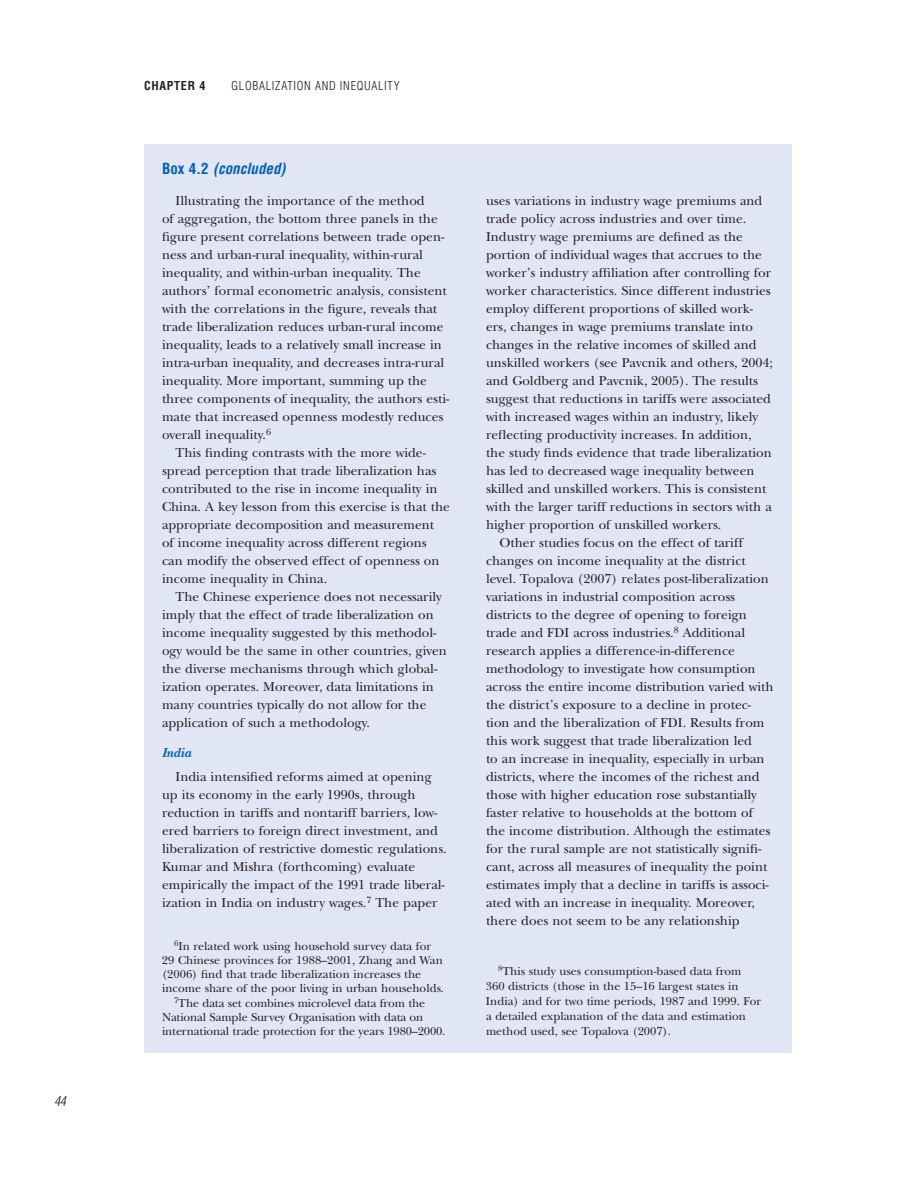
<style>
.page{position:relative;width:918px;height:1188px;background:#fff}
.page>*{position:absolute;margin:0;border:0;box-sizing:border-box;transform-origin:0 0}
.t1{font:italic 700 condensed 15px "Helvetica";color:#0062b0}
.t2{font:13.5px/18px "New Baskerville";color:#231f20}
.t3{font:italic 700 13.5px "New Baskerville";color:#0062b0}
.t4{font:italic 300 condensed 13.5px "Helvetica";color:#231f20}
.t5{font:12px/15px "New Baskerville";color:#231f20}
.t6{font:300 condensed 12px "Helvetica";letter-spacing:.06em;color:#231f20}
.t7{font:700 condensed 12px "Helvetica";letter-spacing:.06em;color:#231f20}
.s1{font-style:normal}
</style>
<div class="page">
<div style="left:144px;top:144px;width:648px;height:909px;background:#e1e6f4"></div>
<p class="t4" style="left:54px;top:1092px;width:13px">44</p>
<p class="t7" style="left:144px;top:78px;width:63px">CHAPTER 4</p>
<p class="t6" style="left:232px;top:78px;width:170px">GLOBALIZATION AND I NEQUALITY</p>
<p class="t1" style="left:162px;top:159px;width:125px"><span class="s1">BOX 4.2</span> (concluded)</p>
<p class="t2" style="left:176px;top:192px;width:251px">Illustrating the importance of the method</p>
<p class="t2" style="left:162px;top:210px;width:277px">of aggregation, the bottom three panels in the</p>
<p class="t2" style="left:162px;top:228px;width:284px">figure present correlations between trade open-</p>
<p class="t2" style="left:162px;top:246px;width:262px">ness and urban-rural inequality, within-rural</p>
<p class="t2" style="left:162px;top:264px;width:260px">inequality, and within-urban inequality. The</p>
<p class="t2" style="left:162px;top:282px;width:286px">authors’ formal econometric analysis, consistent</p>
<p class="t2" style="left:162px;top:300px;width:277px">with the correlations in the figure, reveals that</p>
<p class="t2" style="left:162px;top:318px;width:283px">trade liberalization reduces urban-rural income</p>
<p class="t2" style="left:162px;top:336px;width:281px">inequality, leads to a relatively small increase in</p>
<p class="t2" style="left:162px;top:354px;width:284px">intra-urban inequality, and decreases intra-rural</p>
<p class="t2" style="left:162px;top:372px;width:267px">inequality. More important, summing up the</p>
<p class="t2" style="left:162px;top:390px;width:289px">three components of inequality, the authors esti-</p>
<p class="t2" style="left:162px;top:408px;width:283px">mate that increased openness modestly reduces</p>
<p class="t2" style="left:162px;top:426px;width:106px">overall inequality.</p>
<p class="t2" style="left:176px;top:444px;width:252px">This finding contrasts with the more wide-</p>
<p class="t2" style="left:162px;top:462px;width:276px">spread perception that trade liberalization has</p>
<p class="t2" style="left:162px;top:480px;width:277px">contributed to the rise in income inequality in</p>
<p class="t2" style="left:162px;top:498px;width:290px">China. A key lesson from this exercise is that the</p>
<p class="t2" style="left:162px;top:516px;width:274px">appropriate decomposition and measurement</p>
<p class="t2" style="left:162px;top:534px;width:266px">of income inequality across different regions</p>
<p class="t2" style="left:162px;top:552px;width:279px">can modify the observed effect of openness on</p>
<p class="t2" style="left:162px;top:570px;width:167px">income inequality in China.</p>
<p class="t2" style="left:176px;top:588px;width:268px">The Chinese experience does not necessarily</p>
<p class="t2" style="left:162px;top:606px;width:273px">imply that the effect of trade liberalization on</p>
<p class="t2" style="left:162px;top:624px;width:276px">income inequality suggested by this methodol-</p>
<p class="t2" style="left:162px;top:642px;width:287px">ogy would be the same in other countries, given</p>
<p class="t2" style="left:162px;top:660px;width:277px">the diverse mechanisms through which global-</p>
<p class="t2" style="left:162px;top:678px;width:273px">ization operates. Moreover, data limitations in</p>
<p class="t2" style="left:162px;top:696px;width:266px">many countries typically do not allow for the</p>
<p class="t2" style="left:162px;top:714px;width:209px">application of such a methodology.</p>
<p class="t3" style="left:162px;top:745px;width:31px">India</p>
<p class="t2" style="left:162px;top:768px;width:286px;text-indent:14px">India intensified reforms aimed at opening up its economy in the early 1 990s, through reduction in tariffs and nontariff barriers, low&shy;ered barriers to foreign direct investment, and liberalization of restrictive domestic regulations.<br>Kumar and Mishra (forthcoming) evaluate empirically the impact of the 1 991 trade liberal&shy;ization in India on industry wages. The paper</p>
<p class="t5" style="left:178px;top:938px;width:254px">In related work using household survey data for</p>
<p class="t5" style="left:162px;top:952px;width:282px">29 Chinese provinces for 1 988–2001 , Zhang and Wan</p>
<p class="t5" style="left:162px;top:967px;width:261px">(2006) find that trade liberalization increases the</p>
<p class="t5" style="left:162px;top:981px;width:284px">income share of the poor living in urban households.</p>
<p class="t5" style="left:178px;top:995px;width:248px">The data set combines microlevel data from the</p>
<p class="t5" style="left:162px;top:1009px;width:263px">National Sample Survey Organisation with data on</p>
<p class="t5" style="left:162px;top:1024px;width:285px">international trade protection for the years 1 980–2000.</p>
<p class="t2" style="left:486px;top:192px;width:278px">uses variations in industry wage premiums and</p>
<p class="t2" style="left:486px;top:210px;width:262px">trade policy across industries and over time.</p>
<p class="t2" style="left:486px;top:228px;width:259px">Industry wage premiums are defined as the</p>
<p class="t2" style="left:486px;top:246px;width:277px">portion of individual wages that accrues to the</p>
<p class="t2" style="left:486px;top:264px;width:287px">worker’s industry affiliation after controlling for</p>
<p class="t2" style="left:486px;top:282px;width:286px">worker characteristics. Since different industries</p>
<p class="t2" style="left:486px;top:300px;width:269px">employ different proportions of skilled work-</p>
<p class="t2" style="left:486px;top:318px;width:268px">ers, changes in wage premiums translate into</p>
<p class="t2" style="left:486px;top:336px;width:272px">changes in the relative incomes of skilled and</p>
<p class="t2" style="left:486px;top:354px;width:288px">unskilled workers (see Pavcnik and others, 2004;</p>
<p class="t2" style="left:486px;top:372px;width:274px">and Goldberg and Pavcnik, 2005). The results</p>
<p class="t2" style="left:486px;top:390px;width:286px">suggest that reductions in tariffs were associated</p>
<p class="t2" style="left:486px;top:408px;width:274px">with increased wages within an industry, likely</p>
<p class="t2" style="left:486px;top:426px;width:267px">reflecting productivity increases. In addition,</p>
<p class="t2" style="left:486px;top:444px;width:287px">the study finds evidence that trade liberalization</p>
<p class="t2" style="left:486px;top:462px;width:270px">has led to decreased wage inequality between</p>
<p class="t2" style="left:486px;top:480px;width:282px">skilled and unskilled workers. This is consistent</p>
<p class="t2" style="left:486px;top:498px;width:287px">with the larger tariff reductions in sectors with a</p>
<p class="t2" style="left:486px;top:516px;width:237px">higher proportion of unskilled workers.</p>
<p class="t2" style="left:500px;top:534px;width:245px">Other studies focus on the effect of tariff</p>
<p class="t2" style="left:486px;top:552px;width:261px">changes on income inequality at the district</p>
<p class="t2" style="left:486px;top:570px;width:284px">level. Topalova (2007) relates post--liberalization</p>
<p class="t2" style="left:486px;top:588px;width:251px">variations in industrial composition across</p>
<p class="t2" style="left:486px;top:606px;width:262px">districts to the degree of opening to foreign</p>
<p class="t2" style="left:486px;top:624px;width:261px">trade and FDI across industries. Additional</p>
<p class="t2" style="left:486px;top:642px;width:251px">research applies a difference-in-difference</p>
<p class="t2" style="left:486px;top:660px;width:271px">methodology to investigate how consumption</p>
<p class="t2" style="left:486px;top:678px;width:289px">across the entire income distribution varied with</p>
<p class="t2" style="left:486px;top:696px;width:267px">the district’s exposure to a decline in protec-</p>
<p class="t2" style="left:486px;top:714px;width:280px">tion and the liberalization of FDI. Results from</p>
<p class="t2" style="left:486px;top:732px;width:268px">this work suggest that trade liberalization led</p>
<p class="t2" style="left:486px;top:750px;width:280px">to an increase in inequality, especially in urban</p>
<p class="t2" style="left:486px;top:768px;width:275px">districts, where the incomes of the richest and</p>
<p class="t2" style="left:486px;top:786px;width:272px">those with higher education rose substantially</p>
<p class="t2" style="left:486px;top:804px;width:269px">faster relative to households at the bottom of</p>
<p class="t2" style="left:486px;top:822px;width:286px">the income distribution. Although the estimates</p>
<p class="t2" style="left:486px;top:840px;width:277px">for the rural sample are not statistically signifi-</p>
<p class="t2" style="left:486px;top:858px;width:283px">cant, across all measures of inequality the point</p>
<p class="t2" style="left:486px;top:876px;width:284px">estimates imply that a decline in tariffs is associ-</p>
<p class="t2" style="left:486px;top:894px;width:271px">ated with an increase in inequality. Moreover,</p>
<p class="t2" style="left:486px;top:912px;width:255px">there does not seem to be any relationship</p>
<p class="t5" style="left:486px;top:964px;width:277px;text-indent:16px">This study uses consumption-based data from 360 districts (those in the 1 5–1 6 largest states in India) and for two time periods, 1 987 and 1 999. For a detailed explanation of the data and estimation method used, see Topalova (2007).</p>
</div>
